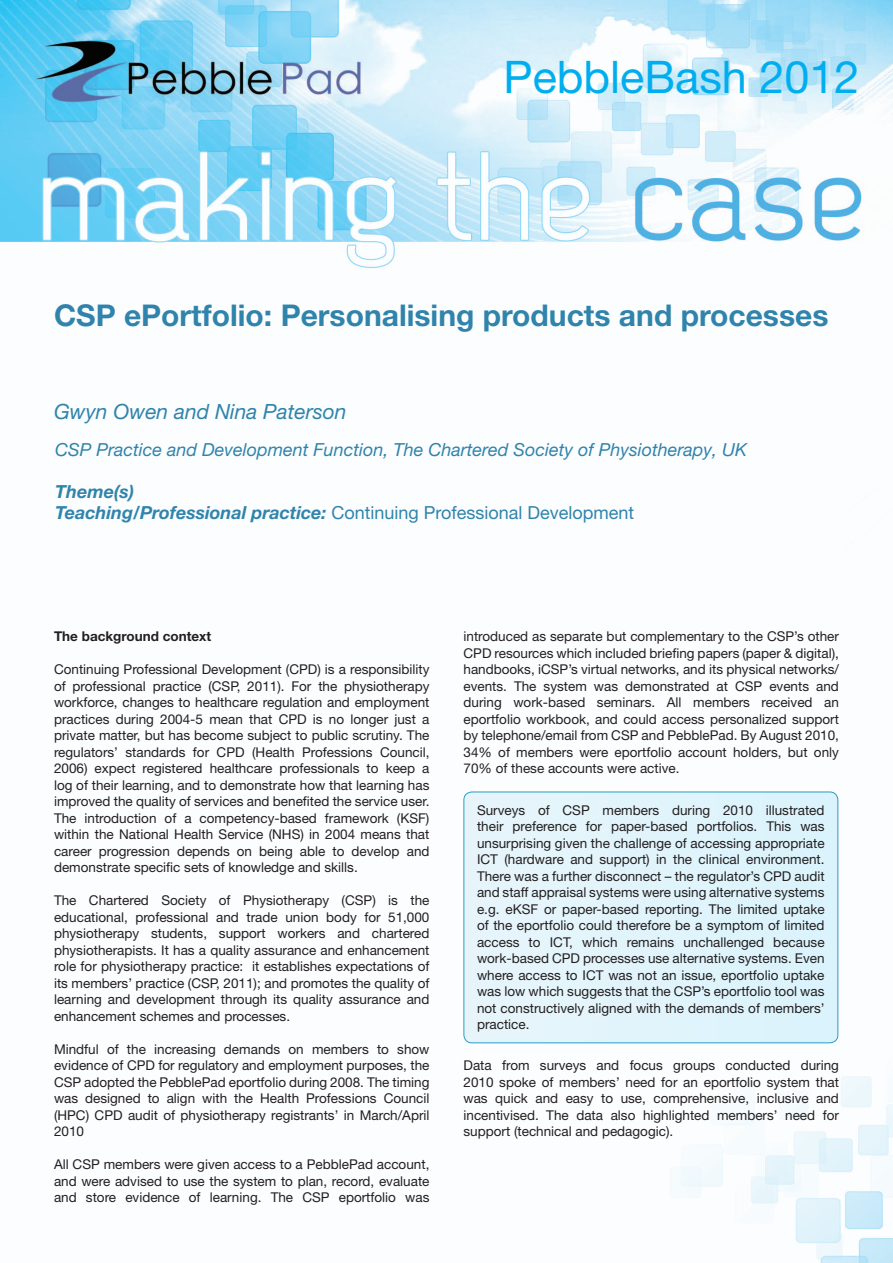
<style>
.page{position:relative;width:893px;height:1263px;background:#fff}
.page>*{position:absolute;margin:0;border:0;box-sizing:border-box;transform-origin:0 0}
.t1{font:45px "Helvetica Neue LT Pro";color:#00aeef}
.t2{font:700 30px "Helvetica Neue LT Pro";color:#3084ac}
.t3{font:italic 21px "Helvetica Neue LT Pro";color:#3084ac}
.t4{font:italic 18px "Helvetica Neue LT Pro";color:#3084ac}
.t5{font:18px "Helvetica Neue LT Pro";color:#3084ac}
.t6{font:italic 700 18px "Helvetica Neue LT Pro";color:#3084ac}
.t7{font:13.5px/16.5px "Helvetica Neue LT Pro";color:#231f20;text-align:justify}
.t8{font:700 13.5px "Helvetica Neue LT Pro";color:#231f20}
.s1{font-weight:700;font-style:italic}
</style>
<div class="page">
<img style="left:0;top:0;width:893px;height:1263px">
<div style="left:464px;top:792px;width:374px;height:251px;background:#e1f4fb;border-radius:8px"></div>
<div style="left:463px;top:792px;width:375px;height:251px;border:1px solid #289dc5;border-radius:8px"></div>
<p class="t1" style="left:504px;top:50px;width:357px">PebbleBash 2012</p>
<p class="t2" style="left:54px;top:297px;width:776px">CSP ePortfolio: Personalising products and processes</p>
<p class="t3" style="left:54px;top:399px;width:294px">Gwyn Owen and Nina Paterson</p>
<p class="t4" style="left:55px;top:438px;width:694px">CSP Practice and Development Function, The Chartered Society of Physiotherapy, UK</p>
<p class="t6" style="left:55px;top:480px;width:80px">Theme(s)</p>
<p class="t5" style="left:55px;top:501px;width:581px"><span class="s1">Teaching/Professional practice:</span> Continuing Professional Development</p>
<p class="t8" style="left:54px;top:628px;width:159px">The background context</p>
<p class="t7" style="left:54px;top:661px;width:377px">Continuing Professional Development (CPD) is a responsibility of professional practice (CSP, 2011). For the physiotherapy workforce, changes to healthcare regulation and employment practices during 2004-5 mean that CPD is no longer just a private matter, but has become subject to public scrutiny. The regulators’ standards for CPD (Health Professions Council, 2006) expect registered healthcare professionals to keep a log of their learning, and to demonstrate how that learning has improved the quality of services and benefited the service user.<br>The introduction of a competency-based framework (KSF) within the National Health Service (NHS) in 2004 means that career progression depends on being able to develop and demonstrate specific sets of knowledge and skills.</p>
<p class="t7" style="left:54px;top:892px;width:377px">The Chartered Society of Physiotherapy (CSP) is the educational, professional and trade union body for 51,000 physiotherapy students, support workers and chartered physiotherapists. It has a quality assurance and enhancement role for physiotherapy practice: it establishes expectations of its members’ practice (CSP, 2011); and promotes the quality of learning and development through its quality assurance and enhancement schemes and processes.</p>
<p class="t7" style="left:54px;top:1040px;width:377px">Mindful of the increasing demands on members to show evidence of CPD for regulatory and employment purposes, the CSP adopted the PebblePad eportfolio during 2008. The timing was designed to align with the Health Professions Council (HPC) CPD audit of physiotherapy registrants’ in March/April 2010</p>
<p class="t7" style="left:54px;top:1156px;width:377px">All CSP members were given access to a PebblePad account, and were advised to use the system to plan, record, evaluate and store evidence of learning. The CSP eportfolio was</p>
<p class="t7" style="left:463px;top:628px;width:377px">introduced as separate but complementary to the CSP’s other CPD resources which included briefing papers (paper &amp; digital), handbooks, iCSP’s virtual networks, and its physical networks/ events. The system was demonstrated at CSP events and during work-based seminars. All members received an eportfolio workbook, and could access personalized support by telephone/email from CSP and PebblePad. By August 2010, 34% of members were eportfolio account holders, but only 70% of these accounts were active.</p>
<p class="t7" style="left:477px;top:801px;width:349px">Surveys of CSP members during 2010 illustrated their preference for paper-based portfolios. This was unsurprising given the challenge of accessing appropriate ICT (hardware and support) in the clinical environment.<br>There was a further disconnect – the regulator’s CPD audit and staff appraisal systems were using alternative systems e.g. eKSF or paper-based reporting. The limited uptake of the eportfolio could therefore be a symptom of limited access to ICT, which remains unchallenged because work-based CPD processes use alternative systems. Even where access to ICT was not an issue, eportfolio uptake was low which suggests that the CSP’s eportfolio tool was not constructively aligned with the demands of members’ practice.</p>
<p class="t7" style="left:463px;top:1057px;width:377px">Data from surveys and focus groups conducted during 2010 spoke of members’ need for an eportfolio system that was quick and easy to use, comprehensive, inclusive and incentivised. The data also highlighted members’ need for support (technical and pedagogic).</p>
</div>
